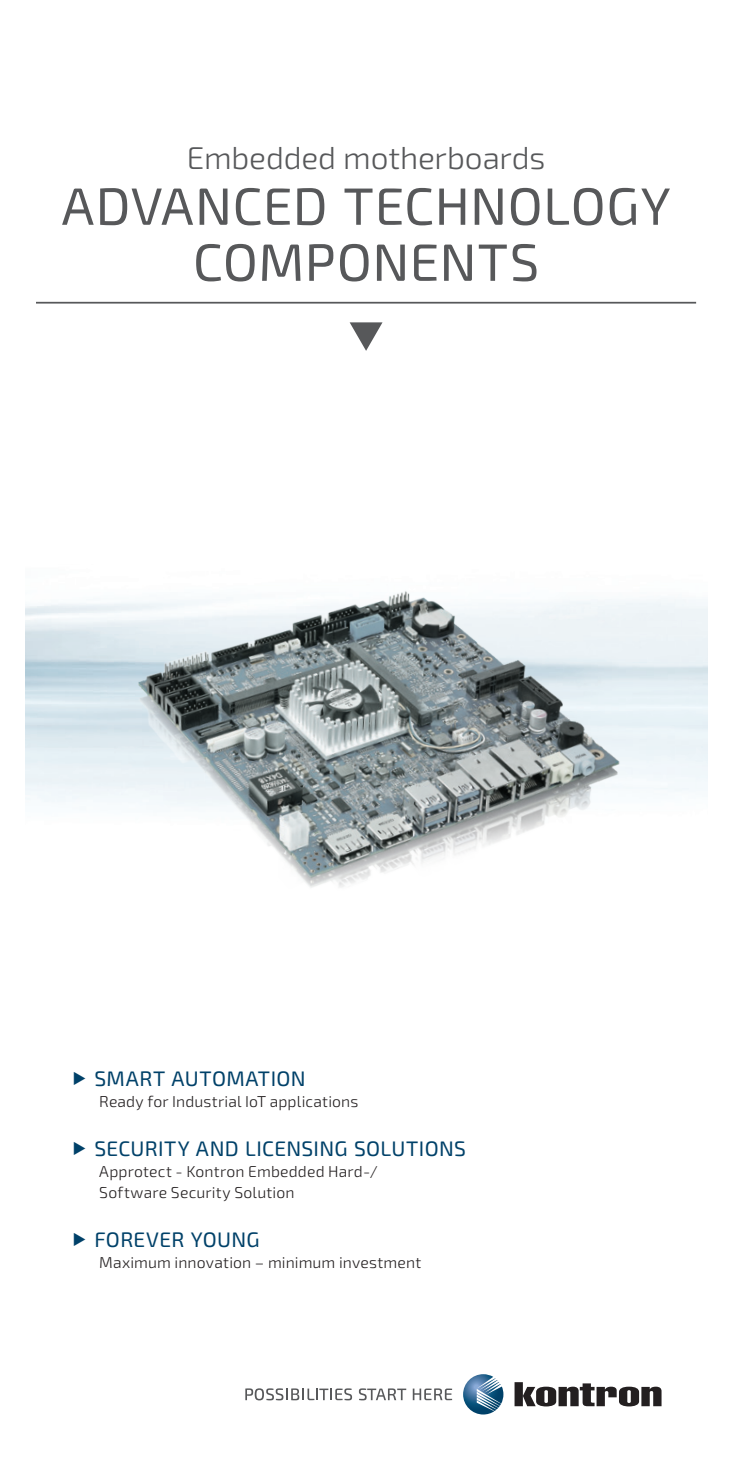
<style>
.page{position:relative;width:732px;height:1474px;background:#fff}
.page>*{position:absolute;margin:0;border:0;box-sizing:border-box;transform-origin:0 0}
._20_20pt_reg_centere{font:52.5px/56px "Exo 2.0";letter-spacing:.01em;color:#57585a;text-align:center}
._12_16pt_light_cente{font:300 31.5px "Exo 2.0";letter-spacing:-.005em;color:#57585a}
.t1{font:21px "Exo 2.0";letter-spacing:.015em;color:#004169}
.Copy_9_12pt_left_ali{font:300 15.75px/21px "Exo 2.0";letter-spacing:.01em;color:#231f20}
</style>
<div class="page">
<svg style="left:463px;top:1374px;width:40px;height:40px"></svg>
<svg style="left:514px;top:1382px;width:147px;height:24px"></svg>
<svg style="left:245px;top:1388px;width:107px;height:12px"></svg>
<svg style="left:359px;top:1388px;width:47px;height:12px"></svg>
<svg style="left:413px;top:1388px;width:39px;height:12px"></svg>
<hr style="left:36px;top:302px;width:660px;height:1px;background:#57585a">
<img style="left:72px;top:578px;width:584px;height:311px">
<p class="_12_16pt_light_cente" style="left:187px;top:139px;width:360px">Embedded motherboards</p>
<p class="_20_20pt_reg_centere" style="left:62px;top:179px;width:610px">ADVANCED TECHNOLOGY<br>COMPONENTS</p>
<p class="t1" style="left:94px;top:1066px;width:213px">SMART AUTOMATION</p>
<p class="Copy_9_12pt_left_ali" style="left:99px;top:1091px;width:261px">Ready for Industrial IoT applications</p>
<p class="t1" style="left:94px;top:1136px;width:373px">SECURITY AND LICENSING SOLUTIONS</p>
<p class="Copy_9_12pt_left_ali" style="left:99px;top:1161px;width:280px">Approtect - Kontron Embedded Hard-/<br>Software Security Solution</p>
<p class="t1" style="left:94px;top:1227px;width:167px">FOREVER YOUNG</p>
<p class="Copy_9_12pt_left_ali" style="left:99px;top:1252px;width:323px">Maximum innovation – minimum investment</p>
</div>
